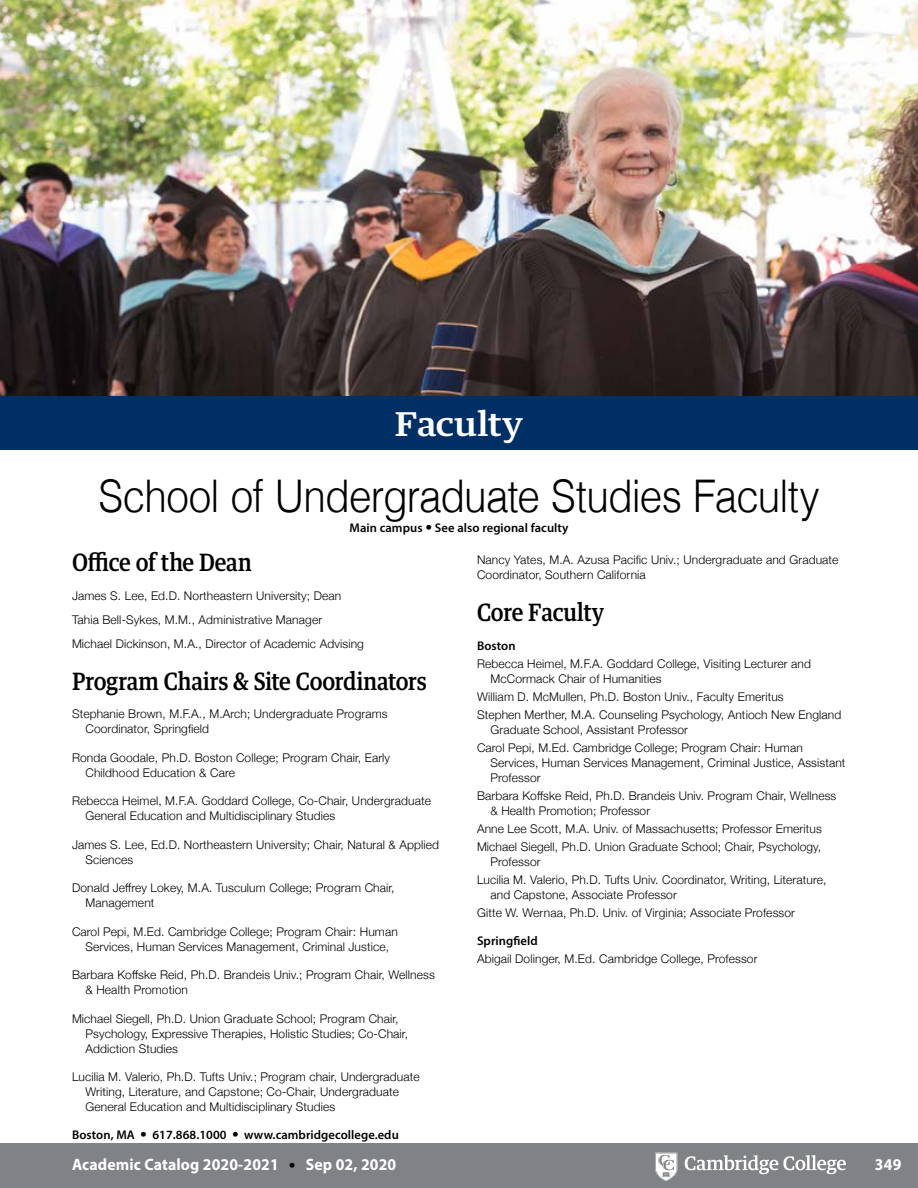
<style>
.page{position:relative;width:918px;height:1188px;background:#fff}
.page>*{position:absolute;margin:0;border:0;box-sizing:border-box;transform-origin:0 0}
.txt_h1-sans_ctr{font:300 45px "Helvetica";letter-spacing:-.02em;color:#000;scale:.9 1}
.section_HEAD{font:500 33px "Guardian Text Egyp";letter-spacing:-.005em;color:#fff;scale:1.1 1}
.cht_h2-egypt{font:500 24px "Guardian Text Egyp";letter-spacing:-.01em;color:#000;scale:.9 1}
.t1{font:700 16.5px "Myriad Pro";letter-spacing:.01em;color:#fff;scale:.95 1}
.txt-2_b{font:600 12.6px "Myriad Pro";letter-spacing:.005em;color:#000}
.txt-2{font:600 12.6px "Myriad Pro";letter-spacing:.005em;color:#000}
.bul-9{font:300 12px/15px "Helvetica Neue";letter-spacing:.01em;color:#000}
.bul-2{font:300 12px/15px "Helvetica Neue";letter-spacing:.01em;color:#000}
.txt-9{font:300 12px/15px "Helvetica Neue";letter-spacing:.01em;color:#000}
.txt-2-2{font:300 12px "Helvetica Neue";letter-spacing:.01em;color:#000}
.s1{font-family:"Helvetica Neue";font-weight:300;font-size:13.5px}
.s2{font-family:"Helvetica Neue";font-weight:300;font-size:13.5px;color:#000}
</style>
<div class="page">
<div style="left:0;top:1143px;width:918px;height:45px;background:#808285"></div>
<svg style="left:655px;top:1153px;width:191px;height:28px"></svg>
<div style="left:0;top:396px;width:918px;height:54px;background:#002f65"></div>
<img style="left:0;top:0;width:918px;height:396px">
<p class="section_HEAD" style="left:395px;top:397px;width:118px">Faculty</p>
<p class="txt_h1-sans_ctr" style="left:98px;top:458px;width:803px">School of Undergraduate Studies Faculty</p>
<p class="txt-2_b" style="left:350px;top:520px;width:220px">Main campus <span class="s1">•</span> See also regional faculty</p>
<p class="cht_h2-egypt" style="left:72px;top:543px;width:201px">Office of the Dean</p>
<p class="txt-2-2" style="left:72px;top:586px;width:271px">James S. Lee, Ed.D. Northeastern University; Dean</p>
<p class="txt-2-2" style="left:72px;top:610px;width:252px">Tahia Bell-Sykes, M.M., Administrative Manager</p>
<p class="txt-9" style="left:72px;top:635px;width:293px">Michael Dickinson, M.A., Director of Academic Advising</p>
<p class="cht_h2-egypt" style="left:72px;top:661px;width:396px">Program Chairs &amp; Site Coordinators</p>
<p class="bul-9" style="left:86px;top:706px;width:304px;text-indent:-14px">Stephanie Brown, M.F.A., M.Arch; Undergraduate Programs<br>Coordinator, Springfield</p>
<p class="bul-9" style="left:86px;top:749px;width:306px;text-indent:-14px">Ronda Goodale, Ph.D. Boston College; Program Chair, Early<br>Childhood Education &amp; Care</p>
<p class="bul-9" style="left:86px;top:793px;width:347px;text-indent:-14px">Rebecca Heimel, M.F.A. Goddard College, Co-Chair, Undergraduate<br>General Education and Multidisciplinary Studies</p>
<p class="bul-9" style="left:86px;top:836px;width:355px;text-indent:-14px">James S. Lee, Ed.D. Northeastern University; Chair, Natural &amp; Applied<br>Sciences</p>
<p class="bul-9" style="left:86px;top:880px;width:311px;text-indent:-14px">Donald Jeffrey Lokey, M.A. Tusculum College; Program Chair,<br>Management</p>
<p class="bul-9" style="left:72px;top:923px;width:327px;text-align:center">Carol Pepi, M.Ed. Cambridge College; Program Chair: Human<br>Services, Human Services Management, Criminal Justice,</p>
<p class="bul-9" style="left:86px;top:967px;width:351px;text-indent:-14px">Barbara Koffske Reid, Ph.D. Brandeis Univ.; Program Chair, Wellness &amp; Health Promotion</p>
<p class="bul-9" style="left:86px;top:1010px;width:324px;text-indent:-14px">Michael Siegell, Ph.D. Union Graduate School; Program Chair,<br>Psychology, Expressive Therapies, Holistic Studies; Co-Chair,<br>Addiction Studies</p>
<p class="bul-9" style="left:86px;top:1069px;width:336px;text-indent:-14px">Lucilia M. Valerio, Ph.D. Tufts Univ.; Program chair, Undergraduate<br>Writing, Literature, and Capstone; Co-Chair, Undergraduate<br>General Education and Multidisciplinary Studies</p>
<p class="txt-9" style="left:477px;top:552px;width:363px">Nancy Yates, M.A. Azusa Pacific Univ.; Undergraduate and Graduate<br>Coordinator, Southern California</p>
<p class="cht_h2-egypt" style="left:477px;top:593px;width:143px">Core Faculty</p>
<p class="txt-2_b" style="left:477px;top:637px;width:40px">Boston</p>
<p class="bul-2" style="left:490px;top:655px;width:322px;text-indent:-14px">Rebecca Heimel, M.F.A. Goddard College, Visiting Lecturer and<br>McCormack Chair of Humanities</p>
<p class="bul-2" style="left:477px;top:688px;width:308px">William D. McMullen, Ph.D. Boston Univ., Faculty Emeritus</p>
<p class="bul-2" style="left:490px;top:706px;width:352px;text-indent:-14px">Stephen Merther, M.A. Counseling Psychology, Antioch New England<br>Graduate School, Assistant Professor</p>
<p class="bul-2" style="left:490px;top:739px;width:357px;text-indent:-14px">Carol Pepi, M.Ed. Cambridge College; Program Chair: Human<br>Services, Human Services Management, Criminal Justice, Assistant<br>Professor</p>
<p class="bul-2" style="left:490px;top:787px;width:347px;text-indent:-14px">Barbara Koffske Reid, Ph.D. Brandeis Univ. Program Chair, Wellness &amp; Health Promotion; Professor</p>
<p class="bul-2" style="left:477px;top:820px;width:346px">Anne Lee Scott, M.A. Univ. of Massachusetts; Professor Emeritus</p>
<p class="bul-2" style="left:490px;top:838px;width:332px;text-indent:-14px">Michael Siegell, Ph.D. Union Graduate School; Chair, Psychology,<br>Professor</p>
<p class="bul-2" style="left:490px;top:871px;width:337px;text-indent:-14px">Lucilia M. Valerio, Ph.D. Tufts Univ. Coordinator, Writing, Literature, and Capstone, Associate Professor</p>
<p class="bul-9" style="left:477px;top:904px;width:320px">Gitte W. Wernaa, Ph.D. Univ. of Virginia; Associate Professor</p>
<p class="txt-2_b" style="left:477px;top:933px;width:62px">Springfield</p>
<p class="bul-9" style="left:477px;top:951px;width:282px">Abigail Dolinger, M.Ed. Cambridge College, Professor</p>
<p class="txt-2" style="left:72px;top:1127px;width:328px">Boston, MA <span class="s1">•</span> 617.868.1000 <span class="s1">•</span> www.cambridgecollege.edu</p>
<p class="t1" style="left:72px;top:1154px;width:343px">Academic Catalog 2020-2021 <span class="s2">•</span> Sep 02, 2020</p>
<p class="t1" style="left:875px;top:1154px;width:29px">349</p>
</div>
